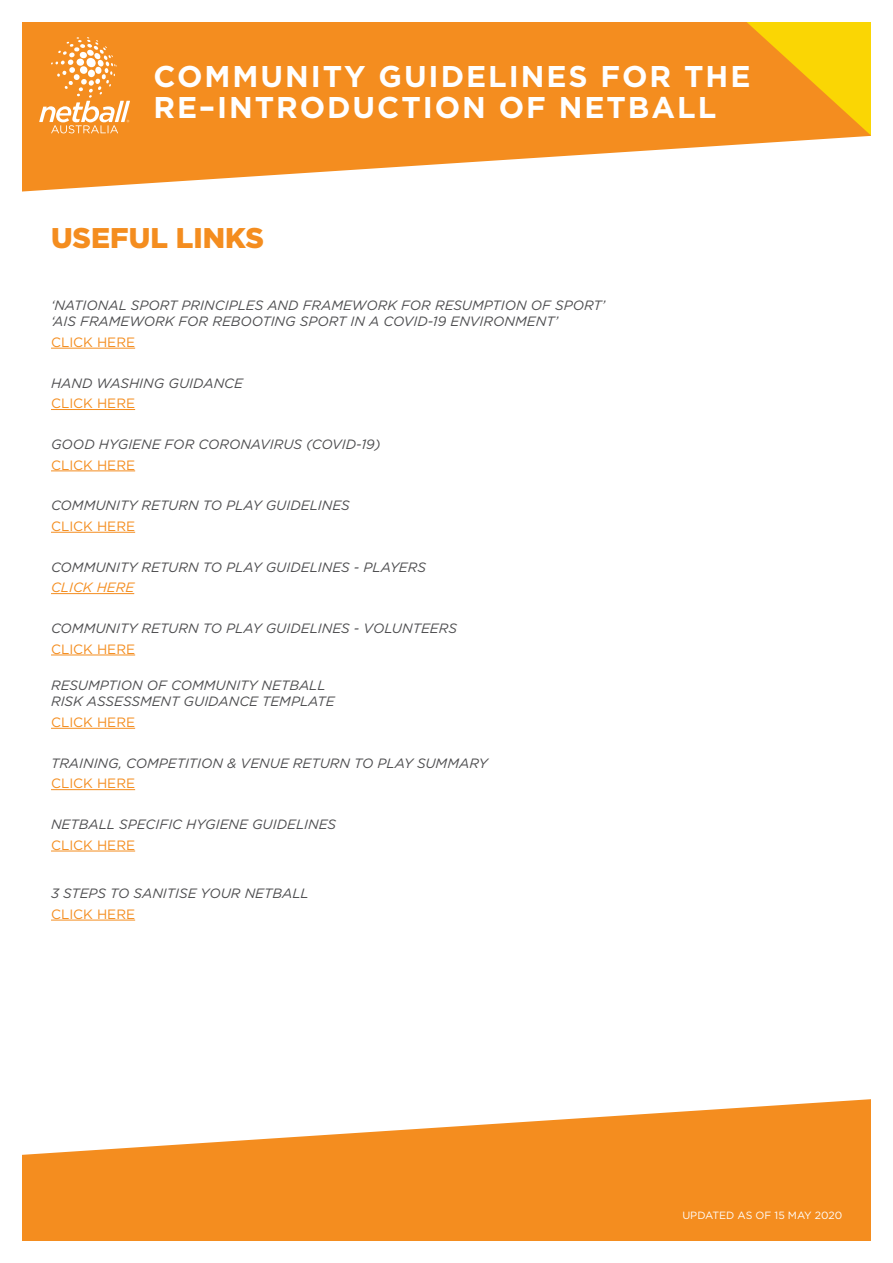
<style>
.page{position:relative;width:893px;height:1263px;background:#fff}
.page>*{position:absolute;margin:0;border:0;box-sizing:border-box;transform-origin:0 0}
.t1{font:700 30px/30.9px "Gotham";letter-spacing:.065em;color:#fff}
.t2{font:900 28.5px "Gotham";color:#f48d1f}
.t3{font:italic 13.5px/16.2px "Gotham";color:#4d4d4f}
.t4{font:13.5px "Gotham";color:#f48d1f}
.t5{font:italic 13.5px "Gotham";color:#f48d1f}
.t6{font:10.5px "Gotham";color:#fff}
</style>
<div class="page">
<svg style="left:22px;top:22px;width:478px;height:170px;background:#f59936"></svg>
<svg style="left:22px;top:1099px;width:849px;height:142px;fill:#f48d1f"></svg>
<svg style="left:500px;top:22px;width:371px;height:139px;background:#f5a130"></svg>
<hr style="left:51px;top:348px;width:84px;height:1px;background:#f48d1f">
<hr style="left:51px;top:409px;width:84px;height:1px;background:#f48d1f">
<hr style="left:51px;top:470px;width:84px;height:1px;background:#f48d1f">
<hr style="left:51px;top:532px;width:84px;height:1px;background:#f48d1f">
<hr style="left:51px;top:593px;width:83px;height:1px;background:#f48d1f">
<hr style="left:51px;top:655px;width:84px;height:1px;background:#f48d1f">
<hr style="left:51px;top:728px;width:84px;height:1px;background:#f48d1f">
<hr style="left:51px;top:789px;width:84px;height:1px;background:#f48d1f">
<hr style="left:51px;top:851px;width:84px;height:1px;background:#f48d1f">
<hr style="left:51px;top:920px;width:84px;height:1px;background:#f48d1f">
<svg style="left:39px;top:37px;width:91px;height:96px;background:#f6a34c"></svg>
<h1 class="t1" style="left:154px;top:61px;width:598px">COMMUNITY GUIDELINES FOR THE<br>RE–INTRODUCTION OF NETBALL</h1>
<h2 class="t2" style="left:51px;top:219px;width:215px">USEFUL LINKS</h2>
<p class="t3" style="left:51px;top:297px;width:555px">‘NATIONAL SPORT PRINCIPLES AND FRAMEWORK FOR RESUMPTION OF SPORT’ ‘AIS FRAMEWORK FOR REBOOTING SPORT IN A COVID-19 ENVIRONMENT’</p>
<p class="t4" style="left:51px;top:333px;width:86px">CLICK HERE</p>
<p class="t3" style="left:51px;top:375px;width:193px">HAND WASHING GUIDANCE</p>
<p class="t4" style="left:51px;top:395px;width:86px">CLICK HERE</p>
<p class="t3" style="left:51px;top:436px;width:331px">GOOD HYGIENE FOR CORONAVIRUS (COVID-19)</p>
<p class="t4" style="left:51px;top:456px;width:86px">CLICK HERE</p>
<p class="t3" style="left:51px;top:497px;width:300px">COMMUNITY RETURN TO PLAY GUIDELINES</p>
<p class="t4" style="left:51px;top:517px;width:86px">CLICK HERE</p>
<p class="t3" style="left:51px;top:559px;width:377px">COMMUNITY RETURN TO PLAY GUIDELINES - PLAYERS</p>
<p class="t5" style="left:51px;top:579px;width:85px">CLICK HERE</p>
<p class="t3" style="left:51px;top:620px;width:408px">COMMUNITY RETURN TO PLAY GUIDELINES - VOLUNTEERS</p>
<p class="t4" style="left:51px;top:640px;width:86px">CLICK HERE</p>
<p class="t3" style="left:51px;top:677px;width:285px">RESUMPTION OF COMMUNITY NETBALL<br>RISK ASSESSMENT GUIDANCE TEMPLATE</p>
<p class="t4" style="left:51px;top:713px;width:86px">CLICK HERE</p>
<p class="t3" style="left:51px;top:755px;width:438px">TRAINING, COMPETITION &amp; VENUE RETURN TO PLAY SUMMARY</p>
<p class="t4" style="left:51px;top:775px;width:86px">CLICK HERE</p>
<p class="t3" style="left:51px;top:816px;width:287px">NETBALL SPECIFIC HYGIENE GUIDELINES</p>
<p class="t4" style="left:51px;top:836px;width:86px">CLICK HERE</p>
<p class="t3" style="left:51px;top:885px;width:259px">3 STEPS TO SANITISE YOUR NETBALL</p>
<p class="t4" style="left:51px;top:905px;width:86px">CLICK HERE</p>
<p class="t6" style="left:682px;top:1209px;width:161px">UPDATED AS OF 15 MAY 2020</p>
</div>
